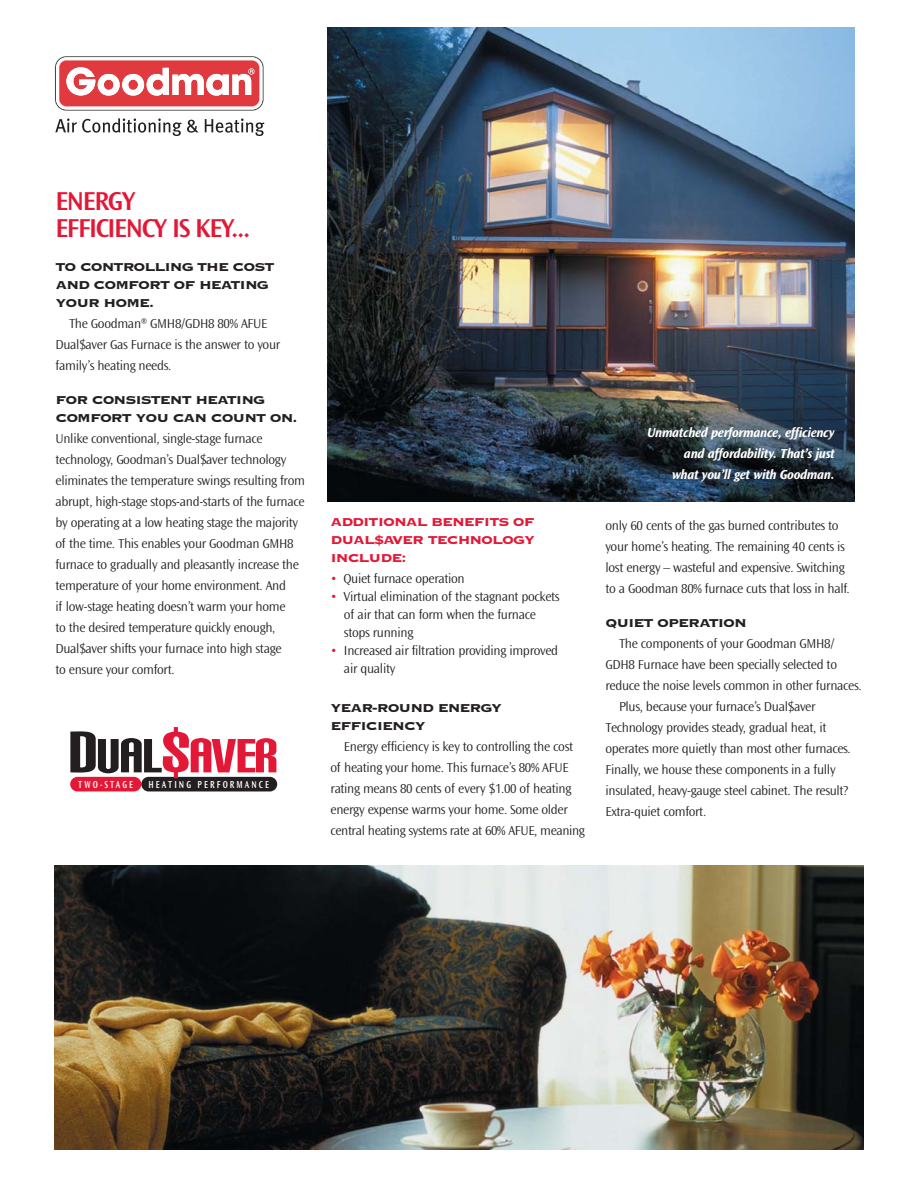
<style>
.page{position:relative;width:918px;height:1188px;background:#fff}
.page>*{position:absolute;margin:0;border:0;box-sizing:border-box;transform-origin:0 0}
.t1{font:57.3px "Carbon Block";letter-spacing:-.02em;color:#e31836}
.t2{font:27px/27px "Ocean Sans MM 512 475";letter-spacing:-.05em;color:#e31836}
.t3{font:15px/18px "Copperplate Thirty Three BC";letter-spacing:-.06em;color:#231f20;scale:1.1 1}
.t4{font:15px/18px "Copperplate Thirty Three BC";letter-spacing:-.06em;color:#e31836;text-align:justify;scale:1.1 1}
.t5{font:13.5px/21px "Ocean Sans MM 310 475";letter-spacing:-.025em;color:#231f20}
.t6{font:13.5px/21px "Ocean Sans MM It 648 475";letter-spacing:-.025em;color:#fff;text-align:right}
.t7{font:10.5px "Ocean Sans MM 512 475";letter-spacing:.25em;color:#fff;scale:.79 1}
.s1{font-size:70.05px;color:#231f20}
.s2{color:#231f20}
.s3{font-size:70.05px}
.s4{color:#e31836}
</style>
<div class="page">
<div style="left:70px;top:777px;width:71px;height:14px;background:#e31836;border-radius:7px"></div>
<div style="left:141px;top:777px;width:136px;height:14px;background:#231f20;border-radius:7px"></div>
<svg style="left:55px;top:56px;width:209px;height:55px"></svg>
<svg style="left:55px;top:118px;width:143px;height:18px"></svg>
<svg style="left:205px;top:118px;width:60px;height:18px"></svg>
<img style="left:327px;top:27px;width:528px;height:475px">
<img style="left:54px;top:866px;width:810px;height:284px">
<h2 class="t2" style="left:56px;top:189px;width:196px">ENERGY<br>EFFICIENCY IS KEY...</h2>
<p class="t3" style="left:56px;top:257px;width:201px">TO CONTROLLING THE COST<br>AND COMFORT OF HEATING<br>YOUR HOME.</p>
<p class="t5" style="left:56px;top:314px;width:226px;text-indent:14px">The Goodman® GMH8/GDH8 80% AFUE<br>Dual$aver Gas Furnace is the answer to your family’s heating needs.</p>
<p class="t3" style="left:56px;top:390px;width:222px">FOR CONSISTENT HEATING<br>COMFORT YOU CAN COUNT ON.</p>
<p class="t5" style="left:56px;top:429px;width:251px">Unlike conventional, single-stage furnace technology, Goodman’s Dual$aver technology eliminates the temperature swings resulting from abrupt, high-stage stops-and-starts of the furnace by operating at a low heating stage the majority of the time. This enables your Goodman GMH8 furnace to gradually and pleasantly increase the temperature of your home environment. And<br>if low-stage heating doesn’t warm your home<br>to the desired temperature quickly enough, Dual$aver shifts your furnace into high stage<br>to ensure your comfort.</p>
<h1 class="t1" style="left:68px;top:719px;width:212px"><span class="s1">D</span><span class="s2">UAL</span><span class="s3">$</span>AVER</h1>
<p class="t7" style="left:78px;top:779px;width:71px">TWO-STAGE</p>
<p class="t7" style="left:148px;top:779px;width:154px">HEATING PERFORMANCE</p>
<p class="t4" style="left:330px;top:512px;width:187px">ADDITIONAL BENEFITS OF DUAL$AVER TECHNOLOGY INCLUDE:</p>
<p class="t5" style="left:330px;top:569px;width:136px"><span class="s4">•</span> Quiet furnace operation</p>
<p class="t5" style="left:344px;top:588px;width:217px;line-height:18px;text-indent:-14px"><span class="s4">•</span> Virtual elimination of the stagnant pockets of air that can form when the furnace stops running</p>
<p class="t5" style="left:344px;top:642px;width:216px;line-height:18px;text-indent:-14px"><span class="s4">•</span> Increased air filtration providing improved air quality</p>
<p class="t3" style="left:330px;top:698px;width:158px">YEAR-ROUND ENERGY<br>EFFICIENCY</p>
<p class="t5" style="left:330px;top:737px;width:256px;text-indent:14px">Energy efficiency is key to controlling the cost of heating your home. This furnace’s 80% AFUE rating means 80 cents of every $1.00 of heating energy expense warms your home. Some older central heating systems rate at 60% AFUE, meaning</p>
<p class="t6" style="left:647px;top:423px;width:189px">Unmatched performance, efficiency and affordability. That’s just<br>what you’ll get with Goodman.</p>
<p class="t5" style="left:606px;top:515px;width:246px">only 60 cents of the gas burned contributes to your home’s heating. The remaining 40 cents is lost energy – wasteful and expensive. Switching to a Goodman 80% furnace cuts that loss in half.</p>
<p class="t3" style="left:606px;top:613px;width:130px">QUIET OPERATION</p>
<p class="t5" style="left:619px;top:633px;width:217px">The components of your Goodman GMH8/</p>
<p class="t5" style="left:606px;top:654px;width:233px">GDH8 Furnace have been specially selected to</p>
<p class="t5" style="left:606px;top:675px;width:258px">reduce the noise levels common in other furnaces.</p>
<p class="t5" style="left:619px;top:696px;width:198px">Plus, because your furnace’s Dual$aver</p>
<p class="t5" style="left:606px;top:717px;width:222px">Technology provides steady, gradual heat, it</p>
<p class="t5" style="left:606px;top:738px;width:247px">operates more quietly than most other furnaces.</p>
<p class="t5" style="left:606px;top:759px;width:232px">Finally, we house these components in a fully</p>
<p class="t5" style="left:606px;top:780px;width:244px">insulated, heavy-gauge steel cabinet. The result?</p>
<p class="t5" style="left:606px;top:801px;width:102px">Extra-quiet comfort.</p>
</div>
